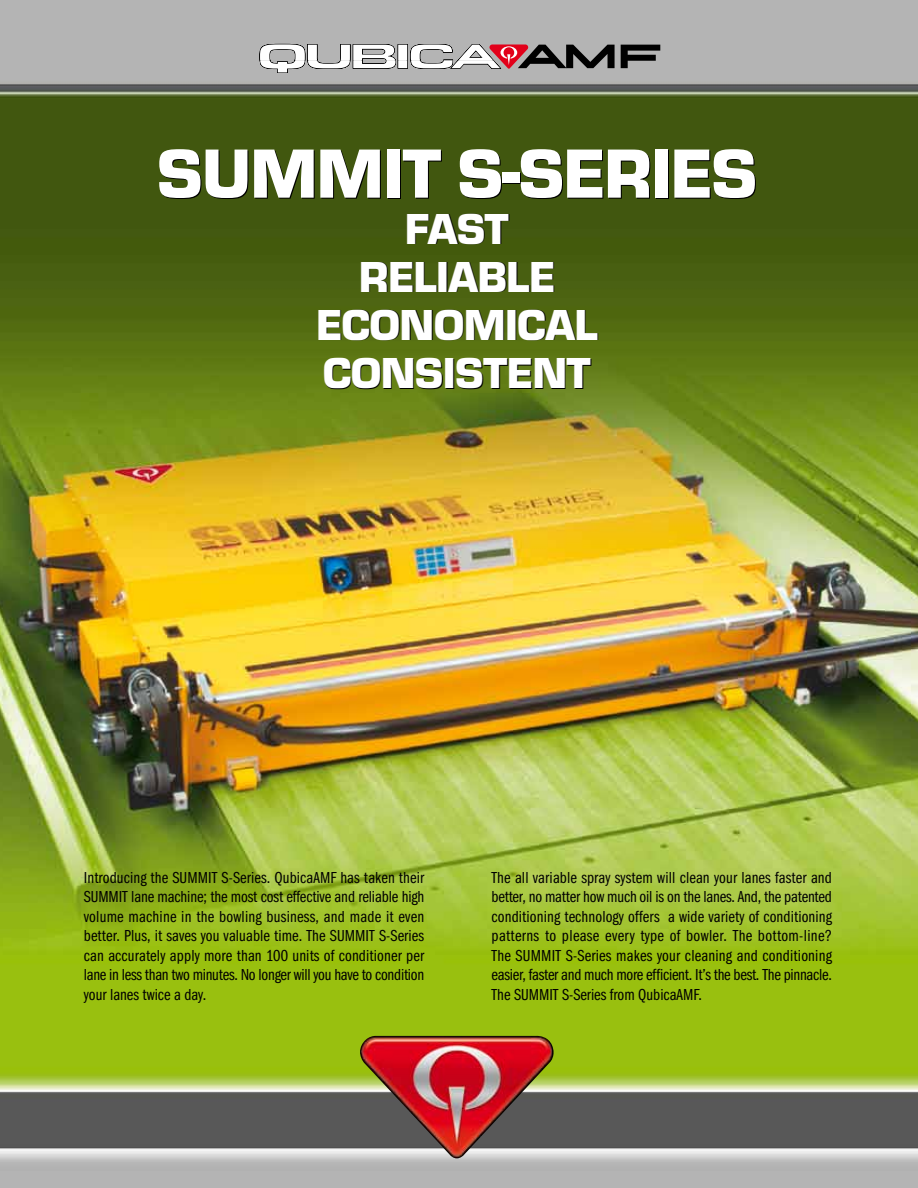
<style>
.page{position:relative;width:918px;height:1188px;background:#fff}
.page>*{position:absolute;margin:0;border:0;box-sizing:border-box;transform-origin:0 0}
.t1{font:900 72.15px "Eurostile T";letter-spacing:-.015em;color:#fff}
.t2{font:900 45px/48px "Eurostile T";letter-spacing:-.015em;color:#fff;text-align:center}
.t3{font:16.5px/19.5px "Franklin Got URWT Boo Com";letter-spacing:-.015em;color:#000;text-align:justify;scale:1.05 1}
</style>
<div class="page">
<img style="left:0;top:0;width:918px;height:1188px">
<svg style="left:621px;top:45px;width:39px;height:23px"></svg>
<svg style="left:259px;top:44px;width:356px;height:29px"></svg>
<img style="left:358px;top:1036px;width:198px;height:122px">
<h1 class="t1" style="left:157px;top:134px;width:602px">SUMMIT S-SERIES</h1>
<h2 class="t2" style="left:316px;top:205px;width:283px">FAST<br>RELIABLE<br>ECONOMICAL<br>CONSISTENT</h2>
<p class="t3" style="left:84px;top:868px;width:326px">Introducing the SUMMIT S-Series. QubicaAMF has taken their SUMMIT lane machine; the most cost effective and reliable high volume machine in the bowling business, and made it even better. Plus, it saves you valuable time. The SUMMIT S-Series can accurately apply more than 100 units of conditioner per lane in less than two minutes. No longer will you have to condition your lanes twice a day.</p>
<p class="t3" style="left:492px;top:868px;width:326px">The all variable spray system will clean your lanes faster and better, no matter how much oil is on the lanes. And, the patented conditioning technology offers a wide variety of conditioning patterns to please every type of bowler. The bottom-line?<br>The SUMMIT S-Series makes your cleaning and conditioning easier, faster and much more efficient. It’s the best. The pinnacle.<br>The SUMMIT S-Series from QubicaAMF.</p>
</div>
